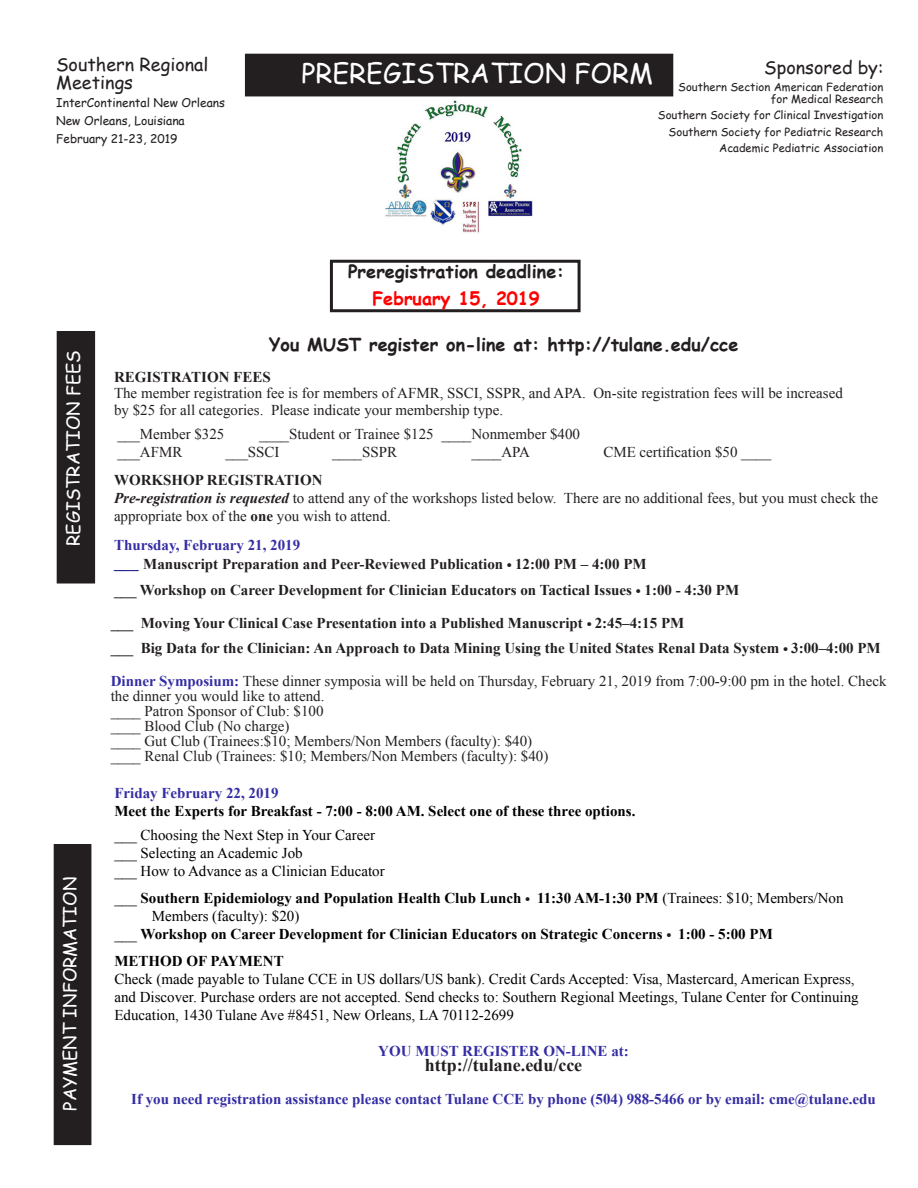
<style>
.page{position:relative;width:918px;height:1188px;background:#fff}
.page>*{position:absolute;margin:0;border:0;box-sizing:border-box;transform-origin:0 0}
.Large_header{font:27px "Comic Sans MS";color:#fff}
.Medium_header{font:700 18px/27px "Comic Sans MS";color:#231f20;text-align:center}
.Medium_header-2{font:18px "Comic Sans MS";color:#231f20}
.Medium_header-3{font:18px "Comic Sans MS";color:#fff}
.Medium_header-4{font:700 18px "Times New Roman";color:#231f20}
.Large_header-2{font:15px/16.5px "Times New Roman";color:#231f20}
.Large_header-3{font:15px/18px "Times New Roman";color:#000}
.Large_header-4{font:700 15px "Times New Roman";color:#231f20}
.Large_header-5{font:700 15px "Times New Roman";color:#000}
.Large_header-6{font:700 15px "Times New Roman";color:#342da4}
.Small_header{font:12px/18px "Comic Sans MS";color:#231f20}
.Medium_header-5{font:11.25px/16.5px "Comic Sans MS";color:#231f20;text-align:right}
.s1{color:#f00}
.s2{font-weight:400;color:#fff}
.s3{font-weight:700;font-style:italic}
.s4{font-weight:700}
.s5{font-family:"Tahoma";font-weight:400;color:#000080}
.s6{font-family:"Myriad Pro"}
.s7{font-weight:700;color:#342da4}
.s8{font-weight:400}
.s9{font-family:"Myriad Pro";color:#231f20}
</style>
<div class="page">
<div style="left:245px;top:54px;width:428px;height:42px;background:#231f20"></div>
<div style="left:330px;top:260px;width:251px;height:52px;border:3px solid #231f20"></div>
<div style="left:54px;top:845px;width:37px;height:300px;background:#231f20"></div>
<div style="left:57px;top:332px;width:38px;height:251px;background:#231f20"></div>
<img style="left:385px;top:100px;width:148px;height:133px">
<p class="Medium_header-2" style="left:56px;top:51px;width:154px">Southern Regional</p>
<p class="Medium_header-2" style="left:56px;top:69px;width:78px">Meetings</p>
<p class="Small_header" style="left:56px;top:93px;width:170px">InterContinental New Orleans<br>New Orleans, Louisiana<br>February 21-23, 2019</p>
<p class="Medium_header-2" style="left:764px;top:54px;width:121px">Sponsored by:</p>
<p class="Medium_header-5" style="left:678px;top:78px;width:207px">Southern Section American Federation</p>
<p class="Medium_header-5" style="left:658px;top:90px;width:227px">for Medical Research<br>Southern Society for Clinical Investigation Southern Society for Pediatric Research Academic Pediatric Association</p>
<p class="Large_header" style="left:301px;top:53px;width:353px">PREREGISTRATION FORM</p>
<p class="Medium_header" style="left:348px;top:257px;width:218px">Preregistration deadline:<br><span class="s1">February 15, 2019</span></p>
<p class="Medium_header-3" style="left:60px;top:546px;width:197px;rotate:-90deg">REGISTRATION FEES</p>
<p class="Medium_header-3" style="left:57px;top:1111px;width:235px;rotate:-90deg">PAYMENT INFORMATION</p>
<p class="Medium_header" style="left:269px;top:330px;width:471px">You MUST register on-line at: http://tulane.edu/cce</p>
<p class="Large_header-4" style="left:114px;top:366px;width:158px">REGISTRATION FEES</p>
<p class="Large_header-2" style="left:114px;top:385px;width:730px">The member registration fee is for members of AFMR, SSCI, SSPR, and APA. On-site registration fees will be increased by $25 for all categories. Please indicate your membership type.</p>
<p class="Large_header-2" style="left:117px;top:425px;width:109px">___Member $325</p>
<p class="Large_header-2" style="left:259px;top:425px;width:322px">____Student or Trainee $125 ____Nonmember $400</p>
<p class="Large_header-2" style="left:117px;top:443px;width:67px">___AFMR</p>
<p class="Large_header-2" style="left:225px;top:443px;width:56px">___SSCI</p>
<p class="Large_header-2" style="left:332px;top:443px;width:67px">____SSPR</p>
<p class="Large_header-2" style="left:471px;top:443px;width:60px">____APA</p>
<p class="Large_header-2" style="left:603px;top:443px;width:169px">CME certification $50 ____</p>
<p class="Large_header-4" style="left:114px;top:469px;width:215px">WORKSHOP REGISTRATION<span class="s2">f</span></p>
<p class="Large_header-2" style="left:114px;top:488px;width:766px;line-height:18px"><span class="s3">Pre-registration is requested</span> to attend any of the workshops listed below. There are no additional fees, but you must check the appropriate box of the <span class="s4">one</span> you wish to attend.</p>
<p class="Large_header-6" style="left:114px;top:534px;width:188px">Thursday, February 21, 2019</p>
<p class="Large_header-4" style="left:114px;top:554px;width:534px"><span class="s5">___</span> Manuscript Preparation and Peer-Reviewed Publication <span class="s6">•</span> 12:00 PM – 4:00 PM</p>
<p class="Large_header-4" style="left:114px;top:579px;width:627px">___ Workshop on Career Development for Clinician Educators on Tactical Issues <span class="s6">•</span> 1:00 - 4:30 PM</p>
<p class="Large_header-4" style="left:111px;top:612px;width:575px">___ Moving Your Clinical Case Presentation into a Published Manuscript <span class="s6">•</span> 2:45–4:15 PM</p>
<p class="Large_header-4" style="left:111px;top:638px;width:772px">___ Big Data for the Clinician: An Approach to Data Mining Using the United States Renal Data System <span class="s6">•</span> 3:00–4:00 PM</p>
<p class="Large_header-2" style="left:111px;top:674px;width:777px;line-height:15px"><span class="s7">Dinner Symposium:</span> These dinner symposia will be held on Thursday, February 21, 2019 from 7:00-9:00 pm in the hotel. Check the dinner you would like to attend.</p>
<p class="Large_header-2" style="left:111px;top:703px;width:214px">____ Patron Sponsor of Club: $100</p>
<p class="Large_header-2" style="left:111px;top:718px;width:180px">____ Blood Club (No charge)</p>
<p class="Large_header-2" style="left:111px;top:733px;width:423px">____ Gut Club (Trainees:$10; Members/Non Members (faculty): $40)</p>
<p class="Large_header-2" style="left:111px;top:748px;width:439px">____ Renal Club (Trainees: $10; Members/Non Members (faculty): $40)</p>
<p class="Large_header-6" style="left:114px;top:783px;width:166px">Friday February 22, 2019</p>
<p class="Large_header-5" style="left:114px;top:801px;width:523px">Meet the Experts for Breakfast - 7:00 - 8:00 AM. Select one of these three options.</p>
<p class="Large_header-3" style="left:114px;top:826px;width:262px">___ Choosing the Next Step in Your Career</p>
<p class="Large_header-3" style="left:114px;top:844px;width:190px">___ Selecting an Academic Job</p>
<p class="Large_header-3" style="left:114px;top:862px;width:272px">___ How to Advance as a Clinician Educator</p>
<p class="Large_header-5" style="left:114px;top:888px;width:731px"><span class="s8">___</span> Southern Epidemiology and Population Health Club Lunch <span class="s9">•</span> 11:30 AM-1:30 PM <span class="s8">(Trainees: $10; Members/Non</span></p>
<p class="Large_header-3" style="left:152px;top:907px;width:149px">Members (faculty): $20)</p>
<p class="Large_header-5" style="left:114px;top:924px;width:660px"><span class="s8">___</span> Workshop on Career Development for Clinician Educators on Strategic Concerns <span class="s9">•</span> 1:00 - 5:00 PM</p>
<p class="Large_header-5" style="left:114px;top:951px;width:171px">METHOD OF PAYMENT</p>
<p class="Large_header-3" style="left:114px;top:970px;width:742px">Check (made payable to Tulane CCE in US dollars/US bank). Credit Cards Accepted: Visa, Mastercard, American Express,</p>
<p class="Large_header-3" style="left:114px;top:988px;width:746px">and Discover. Purchase orders are not accepted. Send checks to: Southern Regional Meetings, Tulane Center for Continuing<br>Education, 1430 Tulane Ave #8451, New Orleans, LA 70112-2699</p>
<p class="Large_header-6" style="left:378px;top:1041px;width:252px">YOU MUST REGISTER ON-LINE at:</p>
<p class="Medium_header-4" style="left:425px;top:1053px;width:159px">http://tulane.edu/cce</p>
<p class="Large_header-6" style="left:131px;top:1089px;width:746px">If you need registration assistance please contact Tulane CCE by phone (504) 988-5466 or by email: cme@tulane.edu</p>
</div>
